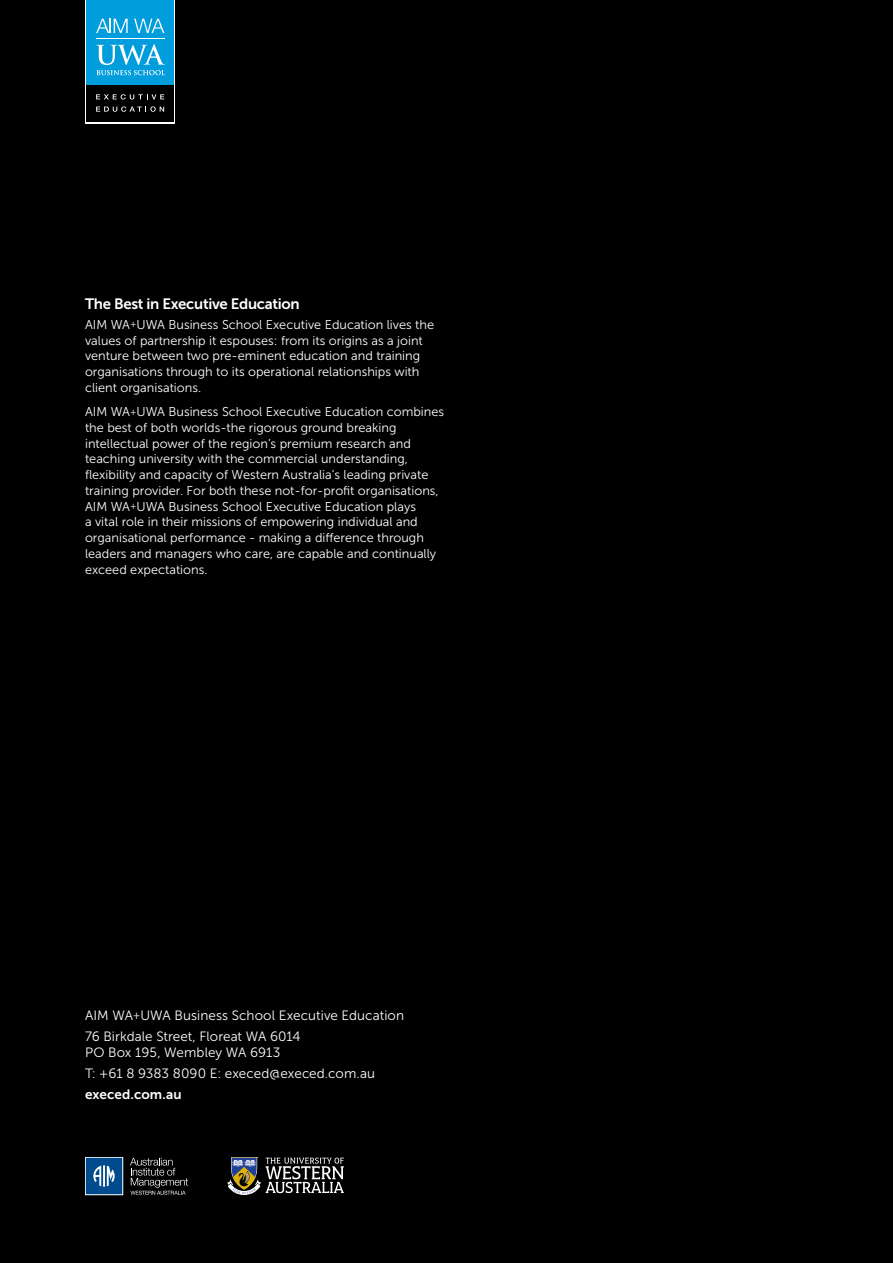
<style>
.page{position:relative;width:893px;height:1263px;background:#000}
.page>*{position:absolute;margin:0;border:0;box-sizing:border-box;transform-origin:0 0}
.t1{font:15px "Museo Sans 700";letter-spacing:-.02em;color:#fff}
.t2{font:13.5px/20.7px "Museo Sans 300";letter-spacing:.005em;color:#fff}
.t3{font:13.5px "Museo Sans 700";letter-spacing:.005em;color:#fff}
.t4{font:12.75px/15.8px "Museo Sans 300";color:#fff}
.s1{font-size:9.3px}
.s2{font-size:11.25px}
</style>
<div class="page">
<div style="left:85px;top:1157px;width:38px;height:38px;background:#004b8d"></div>
<div style="left:85px;top:1157px;width:38px;height:38px;border:1px solid #fff"></div>
<svg style="left:93px;top:1165px;width:22px;height:22px"></svg>
<svg style="left:130px;top:1158px;width:58px;height:37px"></svg>
<svg style="left:227px;top:1157px;width:117px;height:38px"></svg>
<div style="left:85px;top:0;width:90px;height:123px;background:#fff"></div>
<div style="left:86px;top:0;width:88px;height:85px;background:#009ddc"></div>
<div style="left:86px;top:85px;width:88px;height:37px;background:#000"></div>
<svg style="left:96px;top:94px;width:68px;height:6px"></svg>
<svg style="left:96px;top:106px;width:68px;height:6px"></svg>
<svg style="left:96px;top:44px;width:69px;height:31px"></svg>
<hr style="left:96px;top:38px;width:68px;height:1px;background:#fff">
<svg style="left:96px;top:19px;width:32px;height:14px"></svg>
<svg style="left:134px;top:19px;width:30px;height:14px"></svg>
<p class="t1" style="left:85px;top:295px;width:216px">The Best in Executive Education</p>
<p class="t4" style="left:85px;top:317px;width:351px">AIM WA<span class="s1">+</span>UWA Business School Executive Education lives the values of partnership it espouses: from its origins as a joint venture between two pre-eminent education and training organisations through to its operational relationships with client organisations.</p>
<p class="t4" style="left:85px;top:404px;width:361px">AIM WA<span class="s1">+</span>UWA Business School Executive Education combines the best of both worlds-the rigorous ground breaking intellectual power of the region’s premium research and teaching university with the commercial understanding, flexibility and capacity of Western Australia’s leading private training provider. For both these not-for-profit organisations, AIM WA<span class="s1">+</span>UWA Business School Executive Education plays<br>a vital role in their missions of empowering individual and organisational performance - making a difference through leaders and managers who care, are capable and continually exceed expectations.</p>
<p class="t2" style="left:85px;top:1005px;width:321px">AIM WA<span class="s2">+</span>UWA Business School Executive Education<br>76 Birkdale Street, Floreat WA 6014</p>
<p class="t2" style="left:85px;top:1042px;width:292px">PO Box 195, Wembley WA 6913<br>T: +61 8 9383 8090 E: execed@execed.com.au</p>
<p class="t3" style="left:85px;top:1087px;width:98px">execed.com.au</p>
</div>
